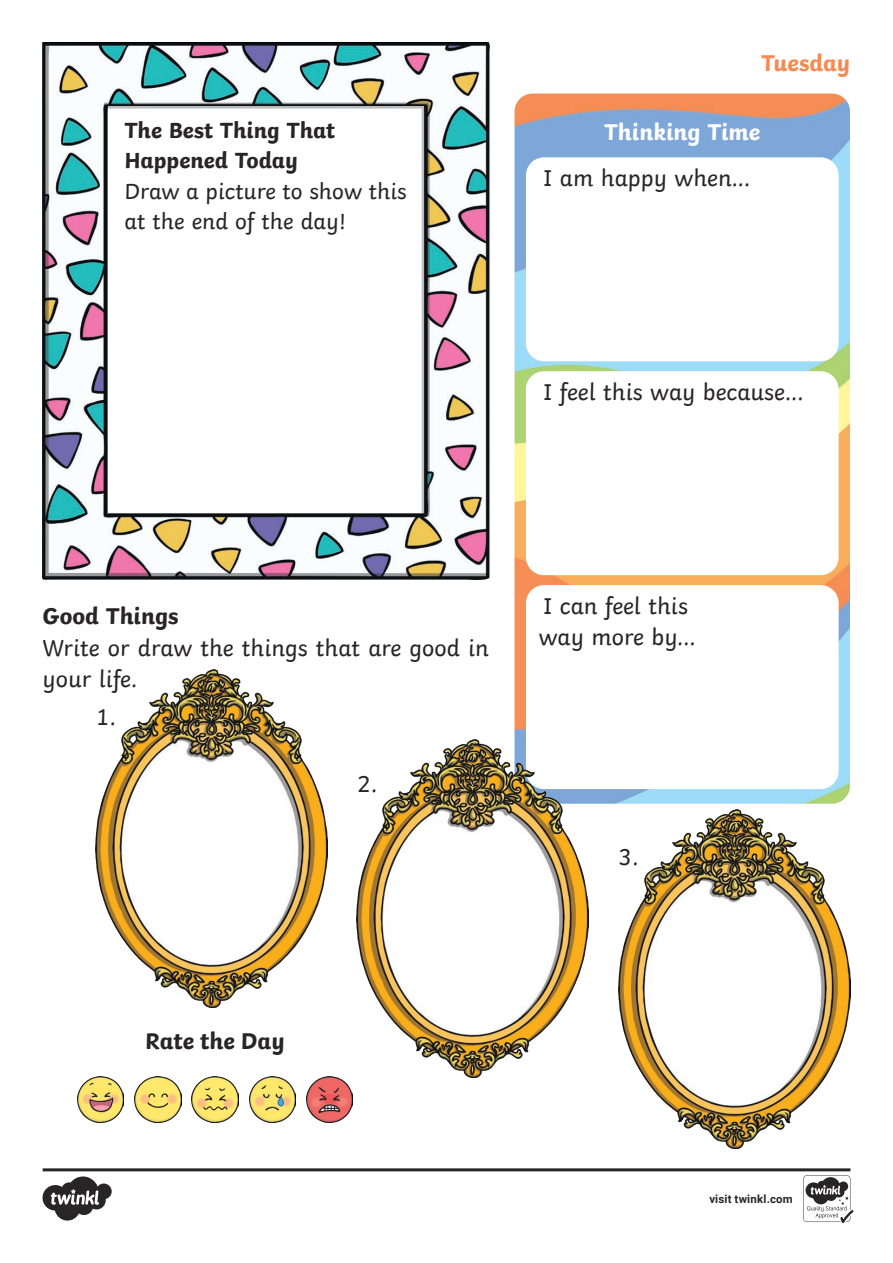
<style>
.page{position:relative;width:893px;height:1263px;background:#fff}
.page>*{position:absolute;margin:0;border:0;box-sizing:border-box;transform-origin:0 0}
.KS1_Body_Copy{font:24px/31.5px "Twinkl";color:#282526}
.Heading_3{font:700 24px "Twinkl";color:#282526}
.Heading_3-2{font:700 24px "Twinkl";color:#fff}
.Heading_3-3{font:700 24px "Twinkl";color:#f68a53}
.t1{font:23.1px/30.3px "Twinkl";color:#282526}
.t2{font:700 23.1px/30.3px "Twinkl";color:#282526}
.t3{font:700 11.4px "Roboto";letter-spacing:.02em;color:#282526}
</style>
<div class="page">
<img style="left:78px;top:1076px;width:46px;height:46px">
<img style="left:135px;top:1076px;width:46px;height:46px">
<img style="left:192px;top:1076px;width:46px;height:46px">
<img style="left:306px;top:1076px;width:46px;height:46px">
<img style="left:249px;top:1076px;width:46px;height:46px">
<img style="left:514px;top:94px;width:336px;height:710px">
<div style="left:526px;top:157px;width:313px;height:204px;background:#fff;border-radius:18px"></div>
<div style="left:526px;top:371px;width:313px;height:204px;background:#fff;border-radius:18px"></div>
<div style="left:526px;top:585px;width:313px;height:204px;background:#fff;border-radius:18px"></div>
<img style="left:43px;top:43px;width:446px;height:536px">
<div style="left:107px;top:106px;width:325px;height:408px;background:#fff"></div>
<img style="left:96px;top:669px;width:231px;height:339px">
<img style="left:357px;top:739px;width:232px;height:339px">
<img style="left:618px;top:809px;width:232px;height:339px">
<svg style="left:43px;top:1168px;width:810px;height:55px"></svg>
<p class="t2" style="left:124px;top:113px;width:212px">The Best Thing That<br>Happened Today</p>
<p class="t1" style="left:124px;top:174px;width:284px">Draw a picture to show this at the end of the day!</p>
<p class="Heading_3-3" style="left:761px;top:43px;width:91px">Tuesday</p>
<p class="Heading_3-2" style="left:604px;top:112px;width:158px">Thinking Time</p>
<p class="KS1_Body_Copy" style="left:543px;top:160px;width:209px">I am happy when...</p>
<p class="KS1_Body_Copy" style="left:543px;top:374px;width:262px">I feel this way because...</p>
<p class="Heading_3" style="left:43px;top:596px;width:138px">Good Things</p>
<p class="KS1_Body_Copy" style="left:43px;top:629px;width:448px">Write or draw the things that are good in your life.</p>
<p class="KS1_Body_Copy" style="left:96px;top:699px;width:22px">1.</p>
<p class="KS1_Body_Copy" style="left:357px;top:766px;width:22px">2.</p>
<p class="KS1_Body_Copy" style="left:539px;top:588px;width:159px">I can feel this way more by…</p>
<p class="KS1_Body_Copy" style="left:618px;top:839px;width:22px">3.</p>
<p class="Heading_3" style="left:145px;top:1021px;width:141px">Rate the Day</p>
<p class="t3" style="left:709px;top:1191px;width:85px">visit twinkl.com</p>
</div>
